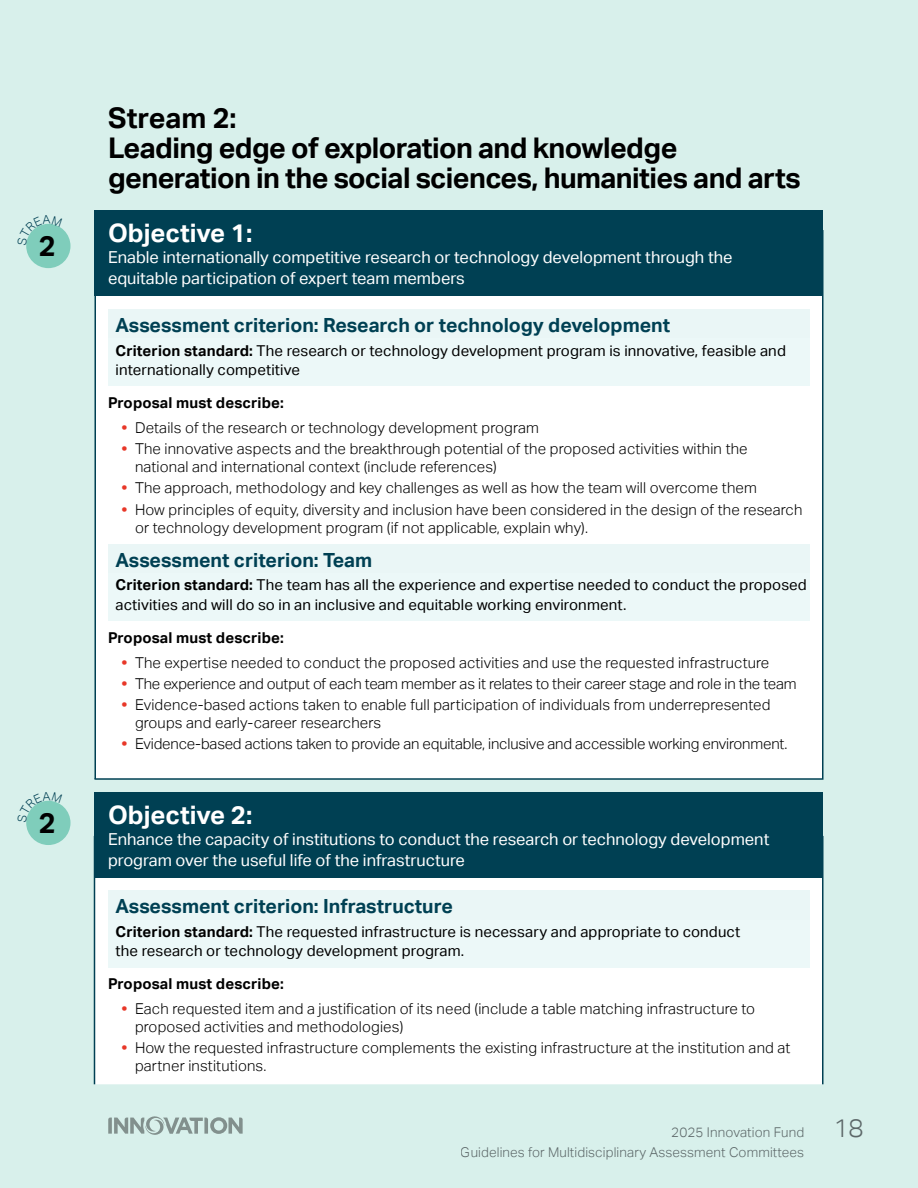
<style>
.page{position:relative;width:918px;height:1188px;background:#d8f0eb}
.page>*{position:absolute;margin:0;border:0;box-sizing:border-box;transform-origin:0 0}
.Body{font:700 28.5px/30px "Aktiv Grotesk";letter-spacing:-.02em;color:#000}
.Objective_Text{font:700 25.5px "Aktiv Grotesk";color:#fff}
.t1{font:300 25.5px "Aktiv Grotesk";color:#6d6e71}
.Assessment_Criterion{font:700 19.5px "Aktiv Grotesk";color:#004053}
.Objective_Text-2{font:16.5px/21px "Aktiv Grotesk";color:#fff}
.t2{font:300 15px/18px "Aktiv Grotesk";letter-spacing:.01em;color:#000}
.Assessment_Criterion_text{font:15px/19.5px "Aktiv Grotesk";letter-spacing:.01em;color:#000}
.t3{font:300 15px "Aktiv Grotesk";letter-spacing:-.01em;color:#000}
.Body-2{font:700 15px "Aktiv Grotesk";letter-spacing:.01em;color:#000}
.t4{font:300 13.5px/19.4px "Aktiv Grotesk";letter-spacing:.01em;color:#6d6e71;text-align:right}
.s1{font-weight:700}
.s2{font-weight:700;color:#e83728}
</style>
<div class="page">
<div style="left:94px;top:296px;width:730px;height:484px;background:#fff"></div>
<div style="left:26px;top:224px;width:45px;height:44px;background:#7fcdbb;border-radius:50%"></div>
<div style="left:94px;top:836px;width:730px;height:249px;background:#fff"></div>
<div style="left:26px;top:801px;width:45px;height:44px;background:#7fcdbb;border-radius:50%"></div>
<div style="left:94px;top:211px;width:730px;height:85px;background:#004053"></div>
<div style="left:108px;top:309px;width:702px;height:37px;background:#eaf6f6"></div>
<div style="left:108px;top:338px;width:702px;height:48px;background:#ecf8f8"></div>
<div style="left:108px;top:544px;width:702px;height:37px;background:#eaf6f6"></div>
<div style="left:108px;top:573px;width:702px;height:48px;background:#ecf8f8"></div>
<div style="left:94px;top:792px;width:730px;height:85px;background:#004053"></div>
<div style="left:108px;top:891px;width:702px;height:36px;background:#eaf6f6"></div>
<div style="left:108px;top:920px;width:702px;height:48px;background:#ecf8f8"></div>
<svg style="left:108px;top:1116px;width:135px;height:19px"></svg>
<svg style="left:26px;top:223px;width:36px;height:22px"></svg>
<svg style="left:26px;top:800px;width:36px;height:22px"></svg>
<p class="Body" style="left:39px;top:231px;width:18px">2</p>
<p class="Body" style="left:39px;top:808px;width:18px">2</p>
<h3 class="Body" style="left:108px;top:104px;width:694px">Stream 2:<br>Leading edge of exploration and knowledge generation in the social sciences, humanities and arts</h3>
<p class="Objective_Text" style="left:108px;top:219px;width:146px">Objective 1:</p>
<p class="Objective_Text-2" style="left:108px;top:247px;width:626px">Enable internationally competitive research or technology development through the equitable participation of expert team members</p>
<p class="Assessment_Criterion" style="left:116px;top:314px;width:556px">Assessment criterion: Research or technology development</p>
<p class="Assessment_Criterion_text" style="left:116px;top:341px;width:672px"><span class="s1">Criterion standard:</span> The research or technology development program is innovative, feasible and internationally competitive</p>
<p class="Body-2" style="left:108px;top:394px;width:177px">Proposal must describe:</p>
<p class="t2" style="left:122px;top:419px;width:419px"><span class="s2">•</span> Details of the research or technology development program</p>
<p class="t2" style="left:135px;top:440px;width:614px;text-indent:-14px"><span class="s2">•</span> The innovative aspects and the breakthrough potential of the proposed activities within the national and international context (include references)</p>
<p class="t2" style="left:122px;top:479px;width:637px"><span class="s2">•</span> The approach, methodology and key challenges as well as how the team will overcome them</p>
<p class="t2" style="left:135px;top:500px;width:669px;text-indent:-14px"><span class="s2">•</span> How principles of equity, diversity and inclusion have been considered in the design of the research or technology development program (if not applicable, explain why).</p>
<p class="Assessment_Criterion" style="left:116px;top:548px;width:258px">Assessment criterion: Team</p>
<p class="Assessment_Criterion_text" style="left:116px;top:576px;width:693px"><span class="s1">Criterion standard:</span> The team has all the experience and expertise needed to conduct the proposed activities and will do so in an inclusive and equitable working environment.</p>
<p class="Body-2" style="left:108px;top:629px;width:177px">Proposal must describe:</p>
<p class="t2" style="left:122px;top:654px;width:649px"><span class="s2">•</span> The expertise needed to conduct the proposed activities and use the requested infrastructure</p>
<p class="t3" style="left:122px;top:675px;width:677px"><span class="s2">•</span> The experience and output of each team member as it relates to their career stage and role in the team</p>
<p class="t2" style="left:135px;top:696px;width:637px;text-indent:-14px"><span class="s2">•</span> Evidence-based actions taken to enable full participation of individuals from underrepresented groups and early-career researchers</p>
<p class="t3" style="left:122px;top:735px;width:668px"><span class="s2">•</span> Evidence-based actions taken to provide an equitable, inclusive and accessible working environment.</p>
<p class="Objective_Text" style="left:108px;top:800px;width:146px">Objective 2:</p>
<p class="Objective_Text-2" style="left:108px;top:828px;width:663px">Enhance the capacity of institutions to conduct the research or technology development program over the useful life of the infrastructure</p>
<p class="Assessment_Criterion" style="left:116px;top:895px;width:339px">Assessment criterion: Infrastructure</p>
<p class="Assessment_Criterion_text" style="left:116px;top:922px;width:626px"><span class="s1">Criterion standard:</span> The requested infrastructure is necessary and appropriate to conduct the research or technology development program.</p>
<p class="Body-2" style="left:108px;top:976px;width:177px">Proposal must describe:</p>
<p class="t2" style="left:135px;top:1000px;width:622px;text-indent:-14px"><span class="s2">•</span> Each requested item and a justification of its need (include a table matching infrastructure to proposed activities and methodologies)</p>
<p class="t2" style="left:135px;top:1039px;width:657px;text-indent:-14px"><span class="s2">•</span> How the requested infrastructure complements the existing infrastructure at the institution and at partner institutions.</p>
<p class="t4" style="left:461px;top:1123px;width:345px">2025 Innovation Fund<br>Guidelines for Multidisciplinary Assessment Committees</p>
<h2 class="t1" style="left:833px;top:1113px;width:32px">18</h2>
</div>
